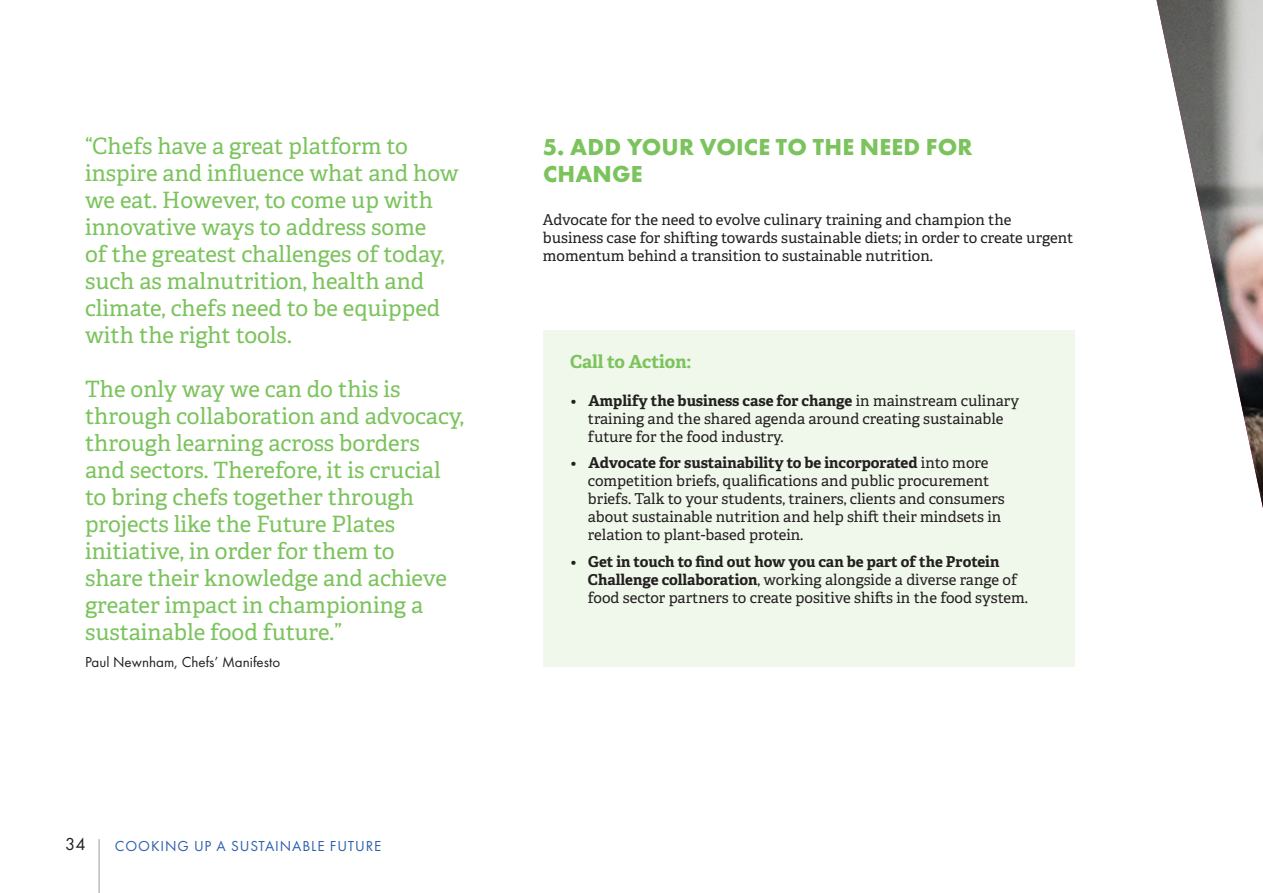
<style>
.page{position:relative;width:1263px;height:893px;background:#fff}
.page>*{position:absolute;margin:0;border:0;box-sizing:border-box;transform-origin:0 0}
.futura_PT_Subs{font:700 24px/27px "Futura PT";letter-spacing:.01em;color:#7bc35c}
.Adelle_Blue_15{font:22.5px/27px "Adelle";color:#7bc35c}
.Adelle_general_text{font:700 18px "Adelle";color:#7bc35c}
.t1{font:18px "Futura PT";color:#231f20}
.adelle_indent_2{font:15px/18px "Adelle";color:#231f20}
.Adelle_general_text-2{font:15px/18px "Adelle";color:#231f20}
.t2{font:15px "Futura PT";letter-spacing:.06em;color:#2d60ad}
.Adelle_Blue_15-2{font:15px "Futura PT";color:#231f20}
.s1{font-weight:700}
</style>
<div class="page">
<hr style="left:98px;top:839px;width:2px;height:54px;background:#bcbdc0">
<div style="left:543px;top:331px;width:531px;height:336px;background:#f0f7eb"></div>
<img style="left:1156px;top:0;width:107px;height:508px">
<p class="Adelle_Blue_15" style="left:85px;top:133px;width:375px">“Chefs have a great platform to inspire and influence what and how we eat. However, to come up with innovative ways to address some<br>of the greatest challenges of today, such as malnutrition, health and climate, chefs need to be equipped with the right tools.</p>
<p class="Adelle_Blue_15" style="left:85px;top:376px;width:380px">The only way we can do this is through collaboration and advocacy, through learning across borders and sectors. Therefore, it is crucial to bring chefs together through projects like the Future Plates initiative, in order for them to<br>share their knowledge and achieve greater impact in championing a sustainable food future.”</p>
<p class="Adelle_Blue_15-2" style="left:85px;top:653px;width:197px">Paul Newnham, Chefs’ Manifesto</p>
<p class="t1" style="left:65px;top:834px;width:22px">34</p>
<p class="t2" style="left:115px;top:837px;width:268px">COOKING UP A SUSTAINABLE FUTURE</p>
<p class="futura_PT_Subs" style="left:543px;top:133px;width:431px">5. ADD YOUR VOICE TO THE NEED FOR<br>CHANGE</p>
<p class="Adelle_general_text-2" style="left:543px;top:211px;width:532px">Advocate for the need to evolve culinary training and champion the business case for shifting towards sustainable diets; in order to create urgent momentum behind a transition to sustainable nutrition.</p>
<p class="Adelle_general_text" style="left:570px;top:350px;width:123px">Call to Action:</p>
<p class="adelle_indent_2" style="left:588px;top:392px;width:433px;text-indent:-17px">• <span class="s1">Amplify the business case for change</span> in mainstream culinary training and the shared agenda around creating sustainable future for the food industry.</p>
<p class="adelle_indent_2" style="left:588px;top:454px;width:418px;text-indent:-17px">• <span class="s1">Advocate for sustainability to be incorporated</span> into more competition briefs, qualifications and public procurement briefs. Talk to your students, trainers, clients and consumers about sustainable nutrition and help shift their mindsets in relation to plant-based protein.</p>
<p class="adelle_indent_2" style="left:588px;top:553px;width:441px;text-indent:-17px">• <span class="s1">Get in touch to find out how you can be part of the Protein<br>Challenge collaboration</span>, working alongside a diverse range of food sector partners to create positive shifts in the food system.</p>
</div>
